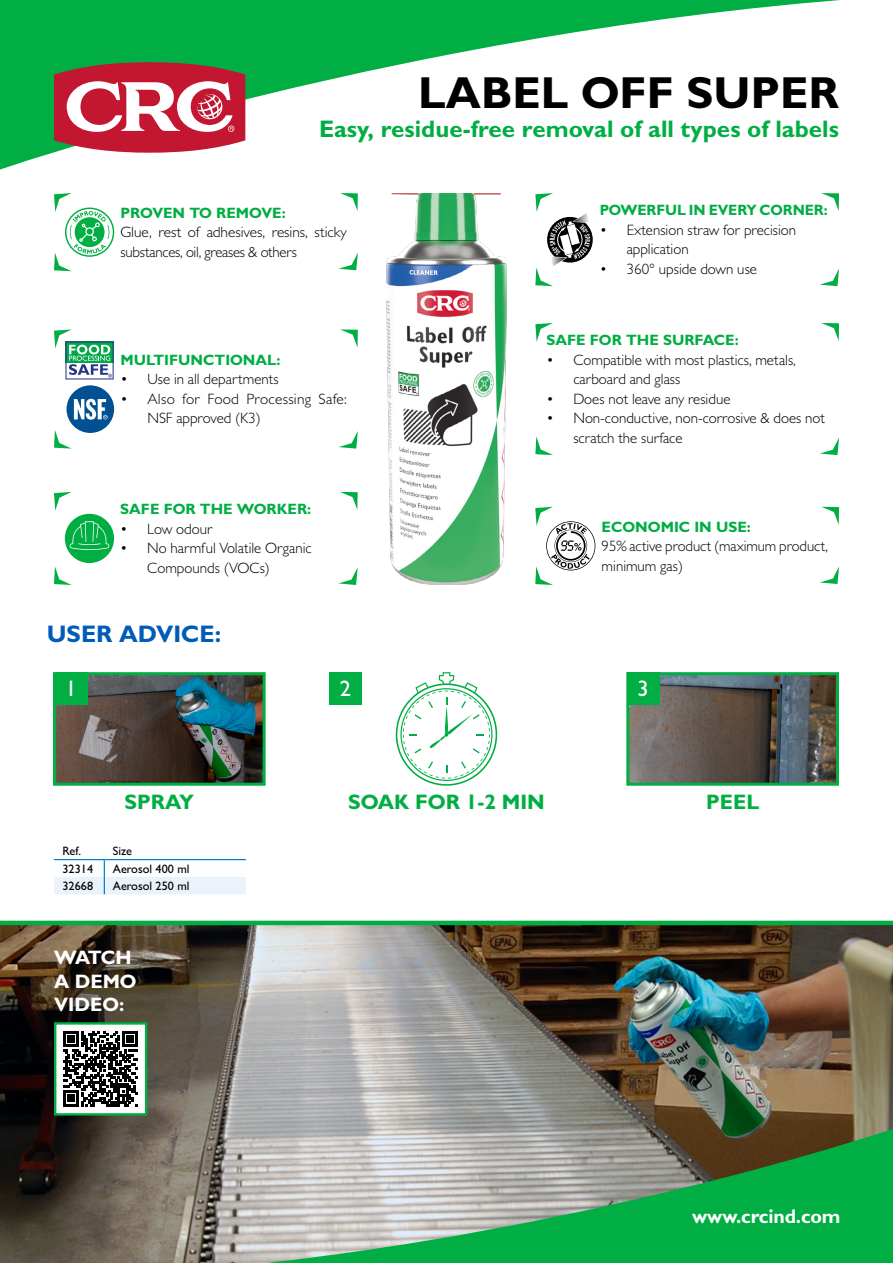
<style>
.page{position:relative;width:893px;height:1263px;background:#fff}
.page>*{position:absolute;margin:0;border:0;box-sizing:border-box;transform-origin:0 0}
.t1{font:700 45px "Gill Sans MT Pro";color:#000}
.t2{font:700 24px "Gill Sans MT Pro";color:#00ae43}
.t3{font:700 24px "Gill Sans MT Pro";color:#005cb9}
.t4{font:500 22.5px "Gill Sans MT Pro";color:#fff}
.t5{font:700 21px "Gill Sans MT Pro";color:#00ae43}
.t6{font:700 19.8px "Gill Sans MT Pro";letter-spacing:-.01em;color:#fff}
.t7{font:700 19.5px/23.4px "Gill Sans MT Pro";color:#fff}
.t8{font:300 15px/19.5px "Gill Sans MT Pro";color:#000}
.t9{font:700 15px "Gill Sans MT Pro";color:#00ae43}
.t10{font:300 15px/19.5px "Gill Sans MT Pro";letter-spacing:-.02em;color:#000}
.t11{font:500 12.3px "Gill Sans MT Pro";color:#000}
</style>
<div class="page">
<img style="left:0;top:921px;width:893px;height:342px">
<svg style="left:118px;top:1122px;width:775px;height:141px;background:#6ea37b"></svg>
<img style="left:57px;top:676px;width:205px;height:106px">
<div style="left:53px;top:672px;width:213px;height:114px;border:3px solid #00ae43"></div>
<img style="left:630px;top:676px;width:205px;height:106px">
<div style="left:626px;top:672px;width:213px;height:114px;border:3px solid #00ae43"></div>
<svg style="left:54px;top:859px;width:192px;height:35px"></svg>
<svg style="left:0;top:0;width:840px;height:170px"></svg>
<svg style="left:54px;top:62px;width:191px;height:91px"></svg>
<img style="left:386px;top:193px;width:121px;height:392px">
<svg style="left:820px;top:437px;width:19px;height:18px"></svg>
<svg style="left:821px;top:323px;width:18px;height:18px"></svg>
<svg style="left:535px;top:323px;width:18px;height:19px"></svg>
<svg style="left:535px;top:436px;width:18px;height:19px"></svg>
<svg style="left:339px;top:253px;width:19px;height:17px"></svg>
<svg style="left:340px;top:193px;width:18px;height:18px"></svg>
<svg style="left:54px;top:193px;width:60px;height:78px"></svg>
<svg style="left:339px;top:431px;width:19px;height:18px"></svg>
<svg style="left:340px;top:329px;width:18px;height:18px"></svg>
<svg style="left:54px;top:385px;width:60px;height:64px"></svg>
<svg style="left:54px;top:329px;width:60px;height:50px"></svg>
<svg style="left:338px;top:567px;width:20px;height:18px"></svg>
<svg style="left:340px;top:492px;width:18px;height:18px"></svg>
<svg style="left:54px;top:492px;width:18px;height:19px"></svg>
<svg style="left:54px;top:566px;width:18px;height:19px"></svg>
<div style="left:65px;top:514px;width:49px;height:49px;background:#00ae43;border-radius:50%"></div>
<svg style="left:70px;top:521px;width:39px;height:29px"></svg>
<svg style="left:820px;top:269px;width:19px;height:17px"></svg>
<svg style="left:821px;top:193px;width:18px;height:18px"></svg>
<svg style="left:535px;top:193px;width:58px;height:93px"></svg>
<svg style="left:820px;top:566px;width:19px;height:18px"></svg>
<svg style="left:822px;top:507px;width:17px;height:18px"></svg>
<svg style="left:535px;top:507px;width:60px;height:78px"></svg>
<div style="left:627px;top:672px;width:32px;height:33px;background:#00ae43"></div>
<div style="left:55px;top:672px;width:32px;height:33px;background:#00ae43"></div>
<div style="left:329px;top:672px;width:33px;height:33px;background:#00ae43"></div>
<svg style="left:396px;top:672px;width:101px;height:114px"></svg>
<div style="left:55px;top:1023px;width:91px;height:91px;background:#fff"></div>
<svg style="left:63px;top:1031px;width:75px;height:75px"></svg>
<div style="left:54px;top:1022px;width:93px;height:93px;border:2px solid #00ae43"></div>
<h1 class="t1" style="left:418px;top:65px;width:422px">LABEL OFF SUPER</h1>
<h2 class="t2" style="left:319px;top:114px;width:521px">Easy, residue-free removal of all types of labels</h2>
<p class="t9" style="left:121px;top:203px;width:167px">PROVEN TO REMOVE:</p>
<p class="t10" style="left:121px;top:222px;width:228px">Glue, rest of adhesives, resins, sticky substances, oil, greases &amp; others</p>
<p class="t9" style="left:120px;top:350px;width:162px">MULTIFUNCTIONAL:</p>
<p class="t8" style="left:120px;top:369px;width:160px">• Use in all departments</p>
<p class="t8" style="left:147px;top:389px;width:201px;text-indent:-27px">• Also for Food Processing Safe:<br>NSF approved (K3)</p>
<p class="t9" style="left:120px;top:500px;width:193px">SAFE FOR THE WORKER:</p>
<p class="t8" style="left:120px;top:519px;width:94px">• Low odour</p>
<p class="t8" style="left:147px;top:538px;width:166px;text-indent:-27px">• No harmful Volatile Organic<br>Compounds (VOCs)</p>
<h2 class="t3" style="left:47px;top:619px;width:176px">USER ADVICE:</h2>
<p class="t9" style="left:600px;top:201px;width:229px">POWERFUL IN EVERY CORNER:</p>
<p class="t8" style="left:627px;top:220px;width:171px;text-indent:-27px">• Extension straw for precision application</p>
<p class="t8" style="left:600px;top:259px;width:159px">• 360° upside down use</p>
<p class="t9" style="left:546px;top:331px;width:194px">SAFE FOR THE SURFACE:</p>
<p class="t8" style="left:573px;top:350px;width:224px;text-indent:-27px">• Compatible with most plastics, metals, carboard and glass</p>
<p class="t8" style="left:546px;top:389px;width:186px">• Does not leave any residue</p>
<p class="t8" style="left:573px;top:408px;width:253px;text-indent:-27px">• Non-conductive, non-corrosive &amp; does not scratch the surface</p>
<p class="t9" style="left:602px;top:517px;width:151px">ECONOMIC IN USE:</p>
<p class="t8" style="left:602px;top:536px;width:228px">95% active product (maximum product, minimum gas)</p>
<h3 class="t4" style="left:65px;top:675px;width:13px">1</h3>
<h3 class="t4" style="left:340px;top:675px;width:13px">2</h3>
<h3 class="t4" style="left:637px;top:675px;width:13px">3</h3>
<h3 class="t5" style="left:125px;top:789px;width:71px">SPRAY</h3>
<h3 class="t5" style="left:706px;top:789px;width:55px">PEEL</h3>
<h3 class="t5" style="left:348px;top:789px;width:198px">SOAK FOR 1-2 MIN</h3>
<p class="t11" style="left:63px;top:843px;width:20px">Ref.</p>
<p class="t11" style="left:113px;top:843px;width:21px">Size</p>
<p class="t11" style="left:63px;top:861px;width:32px">32314</p>
<p class="t11" style="left:113px;top:861px;width:78px">Aerosol 400 ml</p>
<p class="t11" style="left:63px;top:878px;width:32px">32668</p>
<p class="t11" style="left:113px;top:878px;width:78px">Aerosol 250 ml</p>
<h3 class="t7" style="left:54px;top:945px;width:84px">WATCH<br>A DEMO<br>VIDEO:</h3>
<h3 class="t6" style="left:692px;top:1203px;width:150px">www.crcind.com</h3>
</div>
